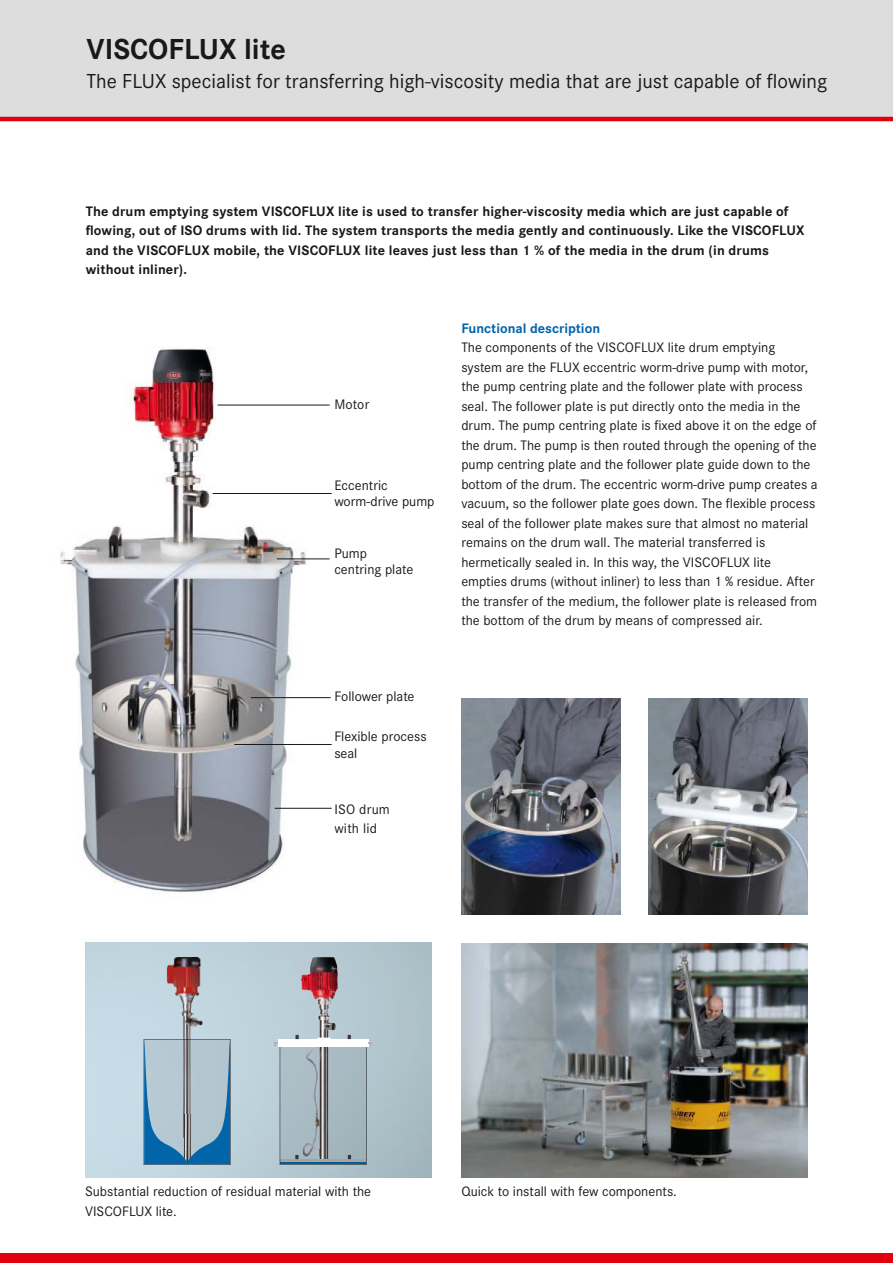
<style>
.page{position:relative;width:893px;height:1263px;background:#fff}
.page>*{position:absolute;margin:0;border:0;box-sizing:border-box;transform-origin:0 0}
.t1{font:700 30px "Corporate S";color:#1a1918}
.t2{font:21px "Corporate S";color:#1a1918}
.t3{font:14.25px/19.5px "Corporate S";color:#1a1918}
.t4{font:700 14.25px/19.5px "Corporate S";letter-spacing:.01em;color:#1a1918}
.t5{font:700 14.25px "Corporate S";color:#0265a9}
</style>
<div class="page">
<div style="left:0;top:0;width:893px;height:119px;background:#ddd"></div>
<hr style="left:0;top:117px;width:893px;height:4px;background:#e3000e">
<div style="left:0;top:1253px;width:893px;height:10px;background:#e3000e"></div>
<img style="left:461px;top:943px;width:347px;height:235px">
<img style="left:60px;top:347px;width:272px;height:545px">
<hr style="left:218px;top:405px;width:112px;height:1px;background:#1a1918">
<hr style="left:213px;top:493px;width:119px;height:1px;background:#1a1918">
<hr style="left:277px;top:559px;width:53px;height:1px;background:#1a1918">
<hr style="left:251px;top:697px;width:80px;height:1px;background:#1a1918">
<hr style="left:234px;top:744px;width:98px;height:1px;background:#1a1918">
<hr style="left:275px;top:808px;width:57px;height:1px;background:#1a1918">
<img style="left:167px;top:957px;width:46px;height:82px">
<img style="left:461px;top:698px;width:160px;height:216px">
<img style="left:649px;top:698px;width:159px;height:216px">
<img style="left:259px;top:943px;width:128px;height:217px">
<svg style="left:282px;top:1046px;width:83px;height:117px;background:#a0b0b8"></svg>
<div style="left:280px;top:1039px;width:87px;height:126px;border:1px solid #868686"></div>
<div style="left:144px;top:1039px;width:87px;height:126px;border:1px solid #868686"></div>
<div style="left:278px;top:1039px;width:90px;height:7px;background:#fff"></div>
<svg style="left:295px;top:1035px;width:4px;height:4px"></svg>
<svg style="left:348px;top:1035px;width:3px;height:4px"></svg>
<svg style="left:317px;top:1037px;width:14px;height:2px"></svg>
<svg style="left:144px;top:1040px;width:86px;height:124px;background:#89abc1"></svg>
<svg style="left:368px;top:1042px;width:4px;height:3px"></svg>
<h1 class="t1" style="left:86px;top:39px;width:201px">VISCOFLUX lite</h1>
<h2 class="t2" style="left:86px;top:70px;width:742px">The FLUX specialist for transferring high-viscosity media that are just capable of flowing</h2>
<p class="t4" style="left:86px;top:202px;width:720px">The drum emptying system VISCOFLUX lite is used to transfer higher-viscosity media which are just capable of flowing, out of ISO drums with lid. The system transports the media gently and continuously. Like the VISCOFLUX and the VISCOFLUX mobile, the VISCOFLUX lite leaves just less than 1 % of the media in the drum (in drums without inliner).</p>
<p class="t3" style="left:334px;top:395px;width:36px">Motor</p>
<p class="t3" style="left:334px;top:477px;width:102px;line-height:16.5px">Eccentric worm-drive pump</p>
<p class="t3" style="left:334px;top:545px;width:81px;line-height:16.5px">Pump centring plate</p>
<p class="t3" style="left:334px;top:687px;width:82px">Follower plate</p>
<p class="t3" style="left:334px;top:728px;width:94px;line-height:16.5px">Flexible process seal</p>
<p class="t3" style="left:334px;top:799px;width:57px">ISO drum with lid</p>
<p class="t5" style="left:461px;top:323px;width:140px">Functional description</p>
<p class="t3" style="left:461px;top:338px;width:358px">The components of the VISCOFLUX lite drum emptying system are the FLUX eccentric worm-drive pump with motor, the pump centring plate and the follower plate with process seal. The follower plate is put directly onto the media in the drum. The pump centring plate is fixed above it on the edge of the drum. The pump is then routed through the opening of the pump centring plate and the follower plate guide down to the bottom of the drum. The eccentric worm-drive pump creates a vacuum, so the follower plate goes down. The flexible process seal of the follower plate makes sure that almost no material remains on the drum wall. The material transferred is hermetically sealed in. In this way, the VISCOFLUX lite empties drums (without inliner) to less than 1 % residue. After the transfer of the medium, the follower plate is released from the bottom of the drum by means of compressed air.</p>
<p class="t3" style="left:85px;top:1182px;width:288px">Substantial reduction of residual material with the</p>
<p class="t3" style="left:461px;top:1182px;width:217px">Quick to install with few components.</p>
<p class="t3" style="left:85px;top:1201px;width:93px">VISCOFLUX lite.</p>
</div>
